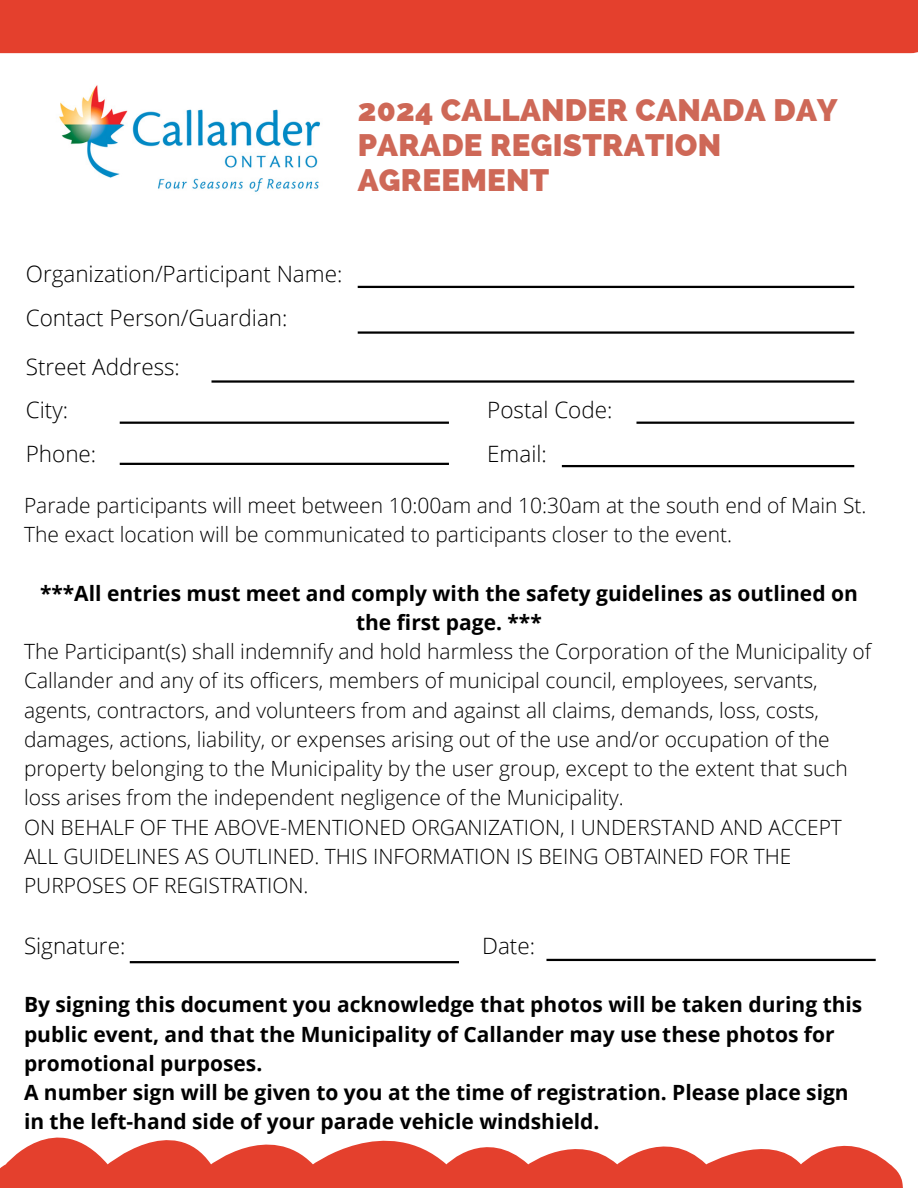
<style>
.page{position:relative;width:918px;height:1188px;background:#fff}
.page>*{position:absolute;margin:0;border:0;box-sizing:border-box;transform-origin:0 0}
.t1{font:800 31.2px/35px "Raleway";letter-spacing:.01em;color:#ce6857}
.t2{font:300 22.5px/43.3px "Open Sans";color:#000}
.t3{font:300 21px/29.2px "Open Sans";color:#000}
.t4{font:700 21px/29.2px "Open Sans";color:#000;text-align:center}
</style>
<div class="page">
<svg style="left:0;top:1137px;width:903px;height:51px;fill:#e4402d"></svg>
<div style="left:0;top:0;width:918px;height:53px;background:#e4402d"></div>
<img style="left:59px;top:85px;width:261px;height:107px">
<hr style="left:358px;top:286px;width:496px;height:2px;background:#000">
<hr style="left:358px;top:331px;width:496px;height:3px;background:#000">
<hr style="left:120px;top:422px;width:329px;height:2px;background:#000">
<hr style="left:120px;top:463px;width:329px;height:2px;background:#000">
<hr style="left:636px;top:422px;width:218px;height:2px;background:#000">
<hr style="left:562px;top:465px;width:292px;height:2px;background:#000">
<hr style="left:212px;top:380px;width:642px;height:3px;background:#000">
<hr style="left:130px;top:961px;width:329px;height:2px;background:#000">
<hr style="left:546px;top:959px;width:330px;height:2px;background:#000">
<h1 class="t1" style="left:358px;top:93px;width:481px">2024 CALLANDER CANADA DAY<br>PARADE REGISTRATION<br>AGREEMENT</h1>
<p class="t2" style="left:26px;top:252px;width:318px">Organization/Participant Name:<br>Contact Person/Guardian:</p>
<p class="t2" style="left:26px;top:344px;width:156px">Street Address:<br>City:</p>
<p class="t2" style="left:487px;top:388px;width:127px">Postal Code:</p>
<p class="t2" style="left:26px;top:431px;width:72px">Phone:</p>
<p class="t2" style="left:487px;top:431px;width:61px">Email:</p>
<p class="t3" style="left:24px;top:490px;width:844px">Parade participants will meet between 10:00am and 10:30am at the south end of Main St.<br>The exact location will be communicated to participants closer to the event.</p>
<p class="t4" style="left:40px;top:578px;width:819px">***All entries must meet and comply with the safety guidelines as outlined on the first page. ***</p>
<p class="t3" style="left:24px;top:636px;width:849px">The Participant(s) shall indemnify and hold harmless the Corporation of the Municipality of Callander and any of its officers, members of municipal council, employees, servants, agents, contractors, and volunteers from and against all claims, demands, loss, costs, damages, actions, liability, or expenses arising out of the use and/or occupation of the property belonging to the Municipality by the user group, except to the extent that such loss arises from the independent negligence of the Municipality.<br>ON BEHALF OF THE ABOVE-MENTIONED ORGANIZATION, I UNDERSTAND AND ACCEPT ALL GUIDELINES AS OUTLINED. THIS INFORMATION IS BEING OBTAINED FOR THE PURPOSES OF REGISTRATION.</p>
<p class="t2" style="left:24px;top:923px;width:103px">Signature:</p>
<p class="t2" style="left:482px;top:923px;width:54px">Date:</p>
<p class="t4" style="left:24px;top:990px;width:840px;text-align:left">By signing this document you acknowledge that photos will be taken during this public event, and that the Municipality of Callander may use these photos for promotional purposes.<br>A number sign will be given to you at the time of registration. Please place sign in the left-hand side of your parade vehicle windshield.</p>
</div>
